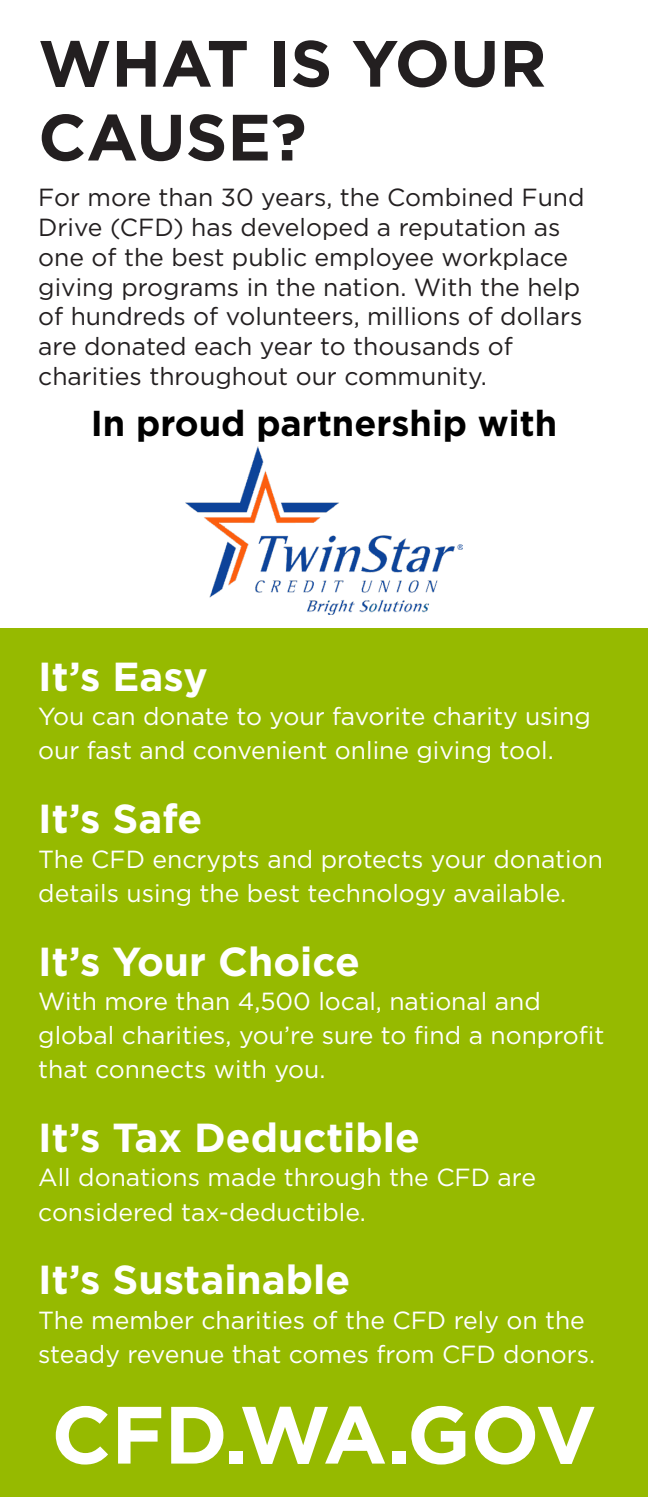
<style>
.page{position:relative;width:648px;height:1497px;background:#fff}
.page>*{position:absolute;margin:0;border:0;box-sizing:border-box;transform-origin:0 0}
.t1{font:700 81px "Gotham";color:#fff}
.t2{font:700 65.25px/73.8px "Gotham";color:#231f20}
.t3{font:700 40.5px "Gotham";color:#fff}
.t4{font:700 36px "Gotham";color:#000}
.t5{font:24.75px/34.2px "Gotham";color:#fff}
.t6{font:24.75px/29.7px "Gotham";color:#231f20}
</style>
<div class="page">
<div style="left:0;top:628px;width:648px;height:868px;background:#96ba00"></div>
<img style="left:185px;top:446px;width:278px;height:168px">
<p class="t2" style="left:38px;top:26px;width:510px">WHAT IS YOUR<br>CAUSE?</p>
<p class="t6" style="left:38px;top:182px;width:548px">For more than 30 years, the Combined Fund Drive (CFD) has developed a reputation as one of the best public employee workplace giving programs in the nation. With the help of hundreds of volunteers, millions of dollars are donated each year to thousands of charities throughout our community.</p>
<p class="t4" style="left:91px;top:399px;width:468px">In proud partnership with</p>
<p class="t3" style="left:38px;top:650px;width:171px">It’s Easy</p>
<p class="t5" style="left:38px;top:699px;width:554px">You can donate to your favorite charity using our fast and convenient online giving tool.</p>
<p class="t3" style="left:38px;top:792px;width:166px">It’s Safe</p>
<p class="t5" style="left:38px;top:841px;width:566px">The CFD encrypts and protects your donation details using the best technology available.</p>
<p class="t3" style="left:38px;top:934px;width:323px">It’s Your Choice</p>
<p class="t5" style="left:38px;top:983px;width:568px">With more than 4,500 local, national and global charities, you’re sure to find a nonprofit that connects with you.</p>
<p class="t3" style="left:38px;top:1110px;width:383px">It’s Tax Deductible</p>
<p class="t5" style="left:38px;top:1159px;width:499px">All donations made through the CFD are considered tax-deductible.</p>
<p class="t3" style="left:38px;top:1253px;width:313px">It’s Sustainable</p>
<p class="t5" style="left:38px;top:1302px;width:559px">The member charities of the CFD rely on the steady revenue that comes from CFD donors.</p>
<p class="t1" style="left:51px;top:1380px;width:547px">CFD.WA.GOV</p>
</div>
